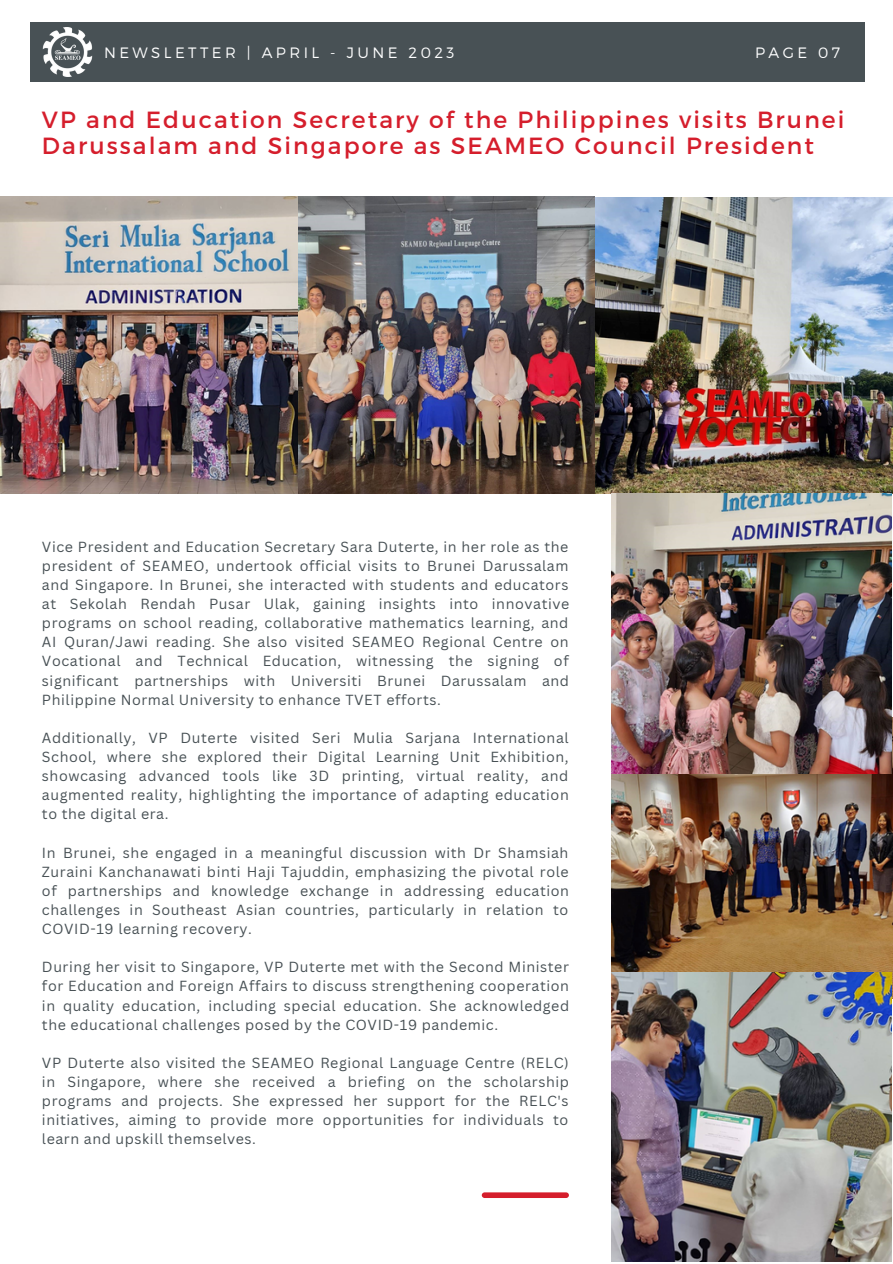
<style>
.page{position:relative;width:893px;height:1264px;background:#fff}
.page>*{position:absolute;margin:0;border:0;box-sizing:border-box;transform-origin:0 0}
.t1{font:23.4px/25.8px "Montserrat";letter-spacing:.09em;color:#d51e2c}
.t2{font:300 15px "Montserrat";letter-spacing:.23em;color:#fff}
.t3{font:300 15px "Montserrat";letter-spacing:.23em;color:#fcf2e6}
.t4{font:14.25px/19px "Canva Sans";letter-spacing:.04em;color:#485155;text-align:justify}
</style>
<div class="page">
<div style="left:30px;top:23px;width:835px;height:59px;background:#485155"></div>
<img style="left:42px;top:28px;width:51px;height:48px">
<img style="left:0;top:197px;width:892px;height:296px">
<img style="left:611px;top:717px;width:281px;height:281px">
<img style="left:611px;top:493px;width:280px;height:280px">
<img style="left:611px;top:972px;width:280px;height:289px">
<div style="left:481px;top:1192px;width:88px;height:5px;background:#d51e2c;border-radius:3px"></div>
<p class="t2" style="left:104px;top:43px;width:352px">NEWSLETTER | APRIL - JUNE 2023</p>
<p class="t3" style="left:754px;top:45px;width:54px">PAGE</p>
<p class="t2" style="left:755px;top:43px;width:54px">PAGE</p>
<p class="t3" style="left:817px;top:45px;width:24px">02</p>
<p class="t2" style="left:818px;top:43px;width:23px">07</p>
<p class="t1" style="left:42px;top:105px;width:803px">VP and Education Secretary of the Philippines visits Brunei<br>Darussalam and Singapore as SEAMEO Council President</p>
<p class="t4" style="left:42px;top:536px;width:528px">Vice President and Education Secretary Sara Duterte, in her role as the president of SEAMEO, undertook official visits to Brunei Darussalam and Singapore. In Brunei, she interacted with students and educators at Sekolah Rendah Pusar Ulak, gaining insights into innovative programs on school reading, collaborative mathematics learning, and AI Quran/Jawi reading. She also visited SEAMEO Regional Centre on Vocational and Technical Education, witnessing the signing of significant partnerships with Universiti Brunei Darussalam and Philippine Normal University to enhance TVET efforts.</p>
<p class="t4" style="left:42px;top:727px;width:528px">Additionally, VP Duterte visited Seri Mulia Sarjana International School, where she explored their Digital Learning Unit Exhibition, showcasing advanced tools like 3D printing, virtual reality, and augmented reality, highlighting the importance of adapting education to the digital era.</p>
<p class="t4" style="left:42px;top:842px;width:528px">In Brunei, she engaged in a meaningful discussion with Dr Shamsiah Zuraini Kanchanawati binti Haji Tajuddin, emphasizing the pivotal role of partnerships and knowledge exchange in addressing education challenges in Southeast Asian countries, particularly in relation to COVID-19 learning recovery.</p>
<p class="t4" style="left:42px;top:957px;width:528px">During her visit to Singapore, VP Duterte met with the Second Minister for Education and Foreign Affairs to discuss strengthening cooperation in quality education, including special education. She acknowledged the educational challenges posed by the COVID-19 pandemic.</p>
<p class="t4" style="left:42px;top:1052px;width:528px">VP Duterte also visited the SEAMEO Regional Language Centre (RELC) in Singapore, where she received a briefing on the scholarship programs and projects. She expressed her support for the RELC's initiatives, aiming to provide more opportunities for individuals to learn and upskill themselves.</p>
</div>
